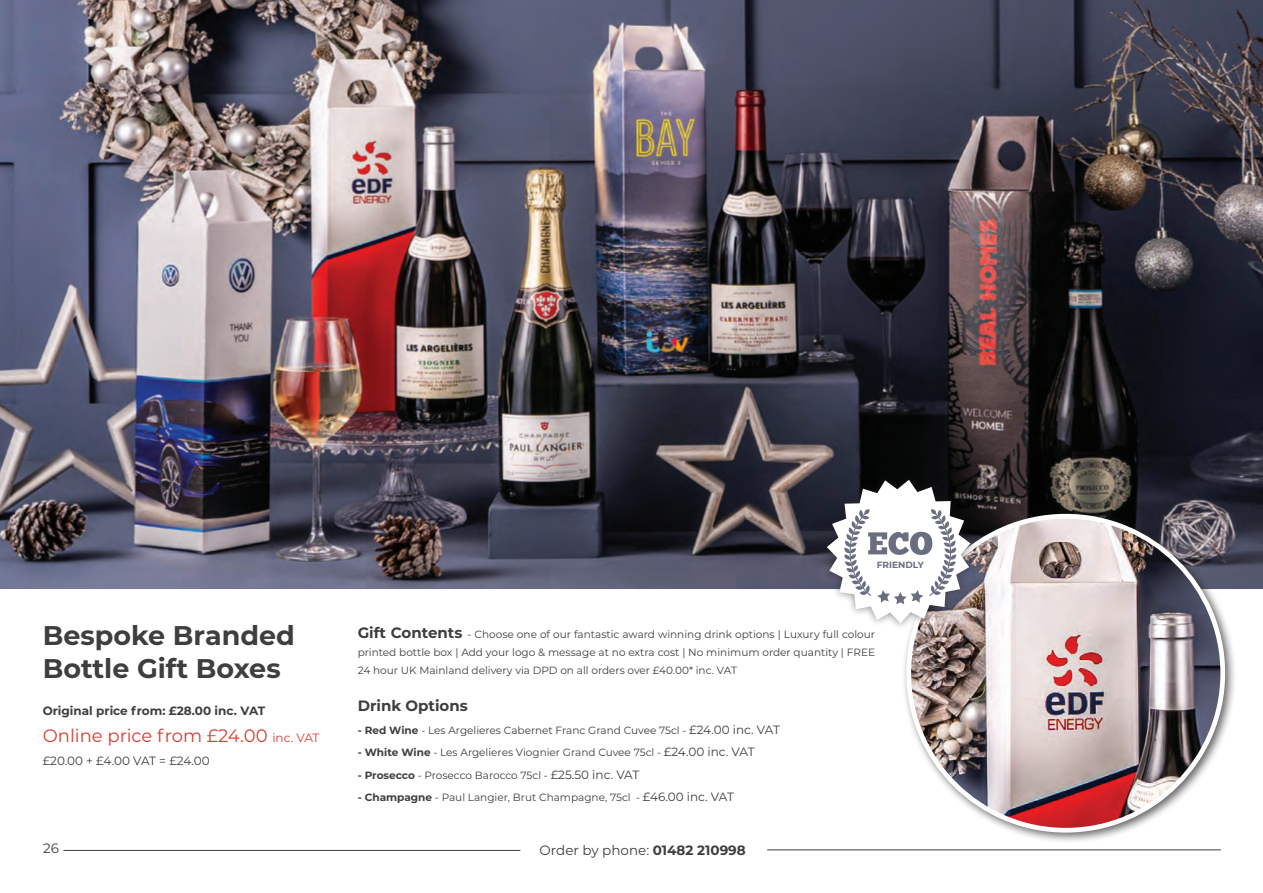
<style>
.page{position:relative;width:1263px;height:893px;background:#fff}
.page>*{position:absolute;margin:0;border:0;box-sizing:border-box;transform-origin:0 0}
.t1{font:700 27px "Montserrat";color:#3e3e3f}
.t2{font:18px "Montserrat";color:#d53f33}
.t3{font:700 15px "Montserrat";color:#3e3e3f}
.t4{font:13.5px "Montserrat";color:#3e3e3f}
.t5{font:700 12px "Montserrat";color:#3e3e3f}
.t6{font:12px "Montserrat";letter-spacing:-.005em;color:#3e3e3f}
.t7{font:10.5px/18px "Montserrat";color:#3e3e3f;text-align:justify}
.t8{font:700 9px "Montserrat";color:#6a6e80}
.s1{font-size:12px}
.s2{font-weight:700;font-size:15px}
.s3{font-weight:700}
</style>
<div class="page">
<img style="left:0;top:0;width:1263px;height:589px">
<div style="left:901px;top:508px;width:336px;height:336px;background:#231f20;opacity:.7"></div>
<img style="left:909px;top:516px;width:314px;height:314px;border-radius:157px">
<hr style="left:63px;top:850px;width:457px;height:1px;background:#3e3e3f">
<hr style="left:767px;top:850px;width:454px;height:1px;background:#3e3e3f">
<div style="left:820px;top:473px;width:158px;height:157px;background:#231f20;opacity:.5"></div>
<svg style="left:827px;top:480px;width:143px;height:143px"></svg>
<p class="t1" style="left:43px;top:616px;width:254px">Bespoke Branded</p>
<p class="t1" style="left:43px;top:649px;width:239px">Bottle Gift Boxes</p>
<p class="t5" style="left:43px;top:702px;width:224px">Original price from: £28.00 inc. VAT</p>
<p class="t2" style="left:43px;top:724px;width:278px">Online price from £24.00 <span class="s1">inc. VAT</span></p>
<p class="t6" style="left:43px;top:752px;width:169px">£20.00 + £4.00 VAT = £24.00</p>
<p class="t8" style="left:877px;top:558px;width:48px">FRIENDLY</p>
<p class="t7" style="left:358px;top:625px;width:519px"><span class="s2">Gift Contents</span> - Choose one of our fantastic award winning drink options | Luxury full colour printed bottle box | Add your logo &amp; message at no extra cost | No minimum order quantity | FREE 24 hour UK Mainland delivery via DPD on all orders over £40.00* inc. VAT</p>
<p class="t3" style="left:358px;top:695px;width:112px">Drink Options</p>
<p class="t7" style="left:358px;top:721px;width:424px"><span class="s3">- Red Wine</span> - Les Argelieres Cabernet Franc Grand Cuvee 75cl - <span class="s1">£24.00 inc. VAT</span></p>
<p class="t7" style="left:358px;top:743px;width:398px"><span class="s3">- White Wine</span> - Les Argelieres Viognier Grand Cuvee 75cl - <span class="s1">£24.00 inc. VAT</span></p>
<p class="t7" style="left:358px;top:766px;width:283px"><span class="s3">- Prosecco</span> - Prosecco Barocco 75cl - <span class="s1">£25.50 inc. VAT</span></p>
<p class="t7" style="left:358px;top:788px;width:378px"><span class="s3">- Champagne</span> - Paul Langier, Brut Champagne, 75cl - <span class="s1">£46.00 inc. VAT</span></p>
<p class="t4" style="left:43px;top:839px;width:17px">26</p>
<p class="t4" style="left:540px;top:841px;width:208px">Order by phone: <span class="s3">01482 210998</span></p>
</div>
